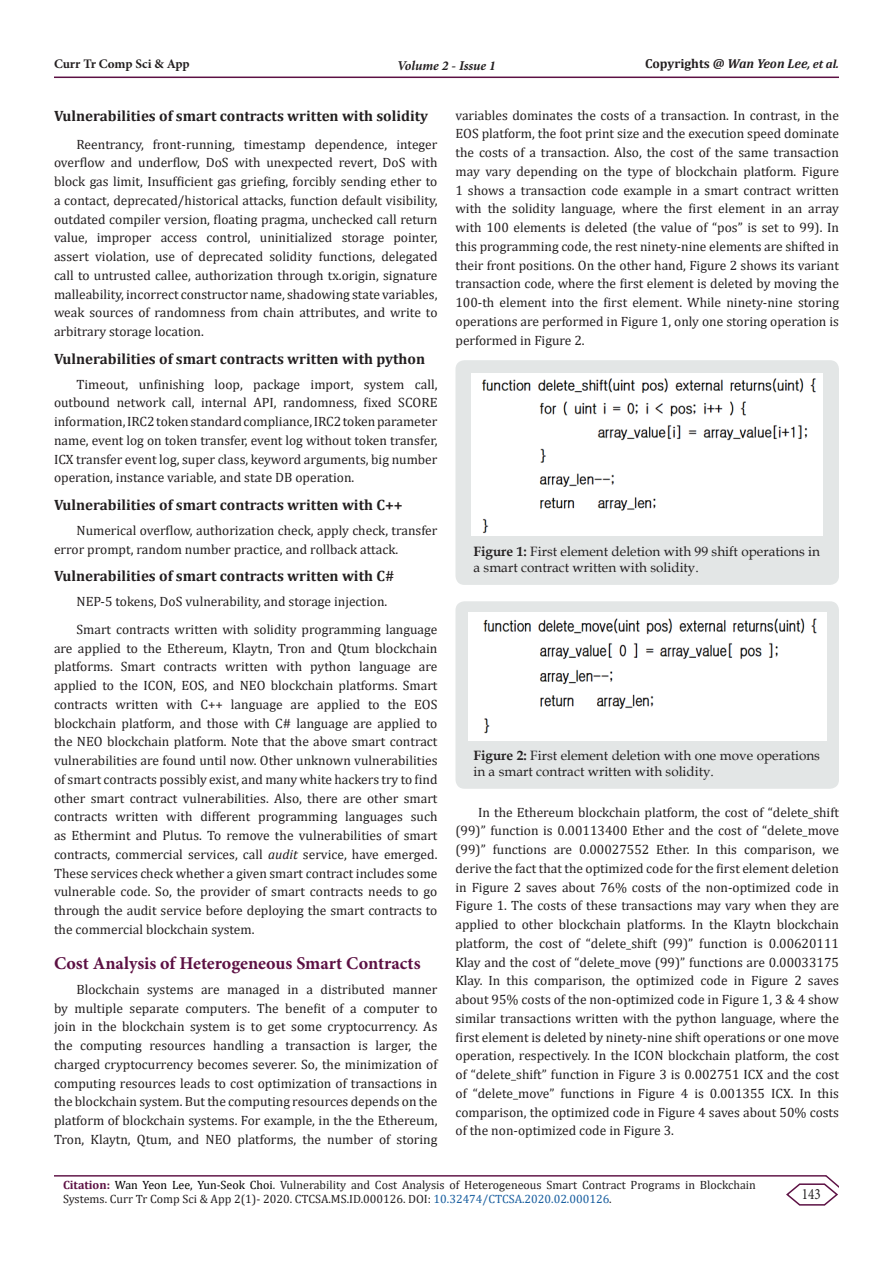
<style>
.page{position:relative;width:893px;height:1263px;background:#fff}
.page>*{position:absolute;margin:0;border:0;box-sizing:border-box;transform-origin:0 0}
.t1{font:700 18px "Minion Pro";color:#5c1043}
.t2{font:15.75px "Minion Pro";color:#231f20;scale:.83 1}
.List_Paragraph{font:700 15px "Cambria";color:#231f20}
.t3{font:13.5px/18.8px "Cambria";color:#231f20;text-align:justify}
.t4{font:13.5px/16.2px "Book Antiqua";color:#231f20}
.t5{font:italic 700 13.5px "Minion Pro";letter-spacing:-.005em;color:#231f20}
.t6{font:700 13.05px "Cambria";color:#231f20}
.t7{font:700 13.05px "Minion Pro";letter-spacing:-.01em;color:#231f20}
.t8{font:12px/14.4px "Cambria";color:#231f20}
.s1{font-style:italic}
.s2{font-style:italic;font-size:12px}
.s3{font-weight:700}
.s4{font-weight:700;color:#5c1043}
.s5{color:#000}
.s6{color:#175d9e}
</style>
<div class="page">
<hr style="left:54px;top:1175px;width:772px;height:1px;background:#5c1043">
<hr style="left:54px;top:77px;width:785px;height:1px;background:#5c1043">
<svg style="left:785px;top:1175px;width:54px;height:31px"></svg>
<div style="left:455px;top:360px;width:384px;height:225px;background:#e3e6e6;border-radius:9px"></div>
<img style="left:472px;top:374px;width:351px;height:162px">
<div style="left:455px;top:601px;width:384px;height:188px;background:#e3e6e6;border-radius:9px"></div>
<img style="left:468px;top:612px;width:358px;height:129px">
<p class="t7" style="left:54px;top:55px;width:137px">Curr Tr Comp Sci &amp; App</p>
<p class="t5" style="left:397px;top:56px;width:100px">Volume 2 - Issue 1</p>
<p class="t6" style="left:645px;top:54px;width:195px">Copyrights @ <span class="s1">Wan Yeon Lee</span><span class="s2">, et al.</span></p>
<p class="List_Paragraph" style="left:54px;top:105px;width:376px">Vulnerabilities of smart contracts written with solidity</p>
<p class="t3" style="left:54px;top:135px;width:385px;text-indent:22px">Reentrancy, front-running, timestamp dependence, integer overflow and underflow, DoS with unexpected revert, DoS with block gas limit, Insufficient gas griefing, forcibly sending ether to a contact, deprecated/historical attacks, function default visibility, outdated compiler version, floating pragma, unchecked call return value, improper access control, uninitialized storage pointer, assert violation, use of deprecated solidity functions, delegated call to untrusted callee, authorization through tx.origin, signature malleability, incorrect constructor name, shadowing state variables, weak sources of randomness from chain attributes, and write to arbitrary storage location.</p>
<p class="List_Paragraph" style="left:54px;top:348px;width:373px">Vulnerabilities of smart contracts written with python</p>
<p class="t3" style="left:54px;top:375px;width:385px;text-indent:22px">Timeout, unfinishing loop, package import, system call, outbound network call, internal API, randomness, fixed SCORE information, IRC2 token standard compliance, IRC2 token parameter name, event log on token transfer, event log without token transfer, ICX transfer event log, super class, keyword arguments, big number operation, instance variable, and state DB operation.</p>
<p class="List_Paragraph" style="left:54px;top:494px;width:350px">Vulnerabilities of smart contracts written with C++</p>
<p class="t3" style="left:54px;top:521px;width:385px;text-indent:22px">Numerical overflow, authorization check, apply check, transfer error prompt, random number practice, and rollback attack.</p>
<p class="List_Paragraph" style="left:54px;top:566px;width:342px">Vulnerabilities of smart contracts written with C#</p>
<p class="t3" style="left:76px;top:592px;width:312px">NEP-5 tokens, DoS vulnerability, and storage injection.</p>
<p class="t3" style="left:54px;top:620px;width:385px;text-indent:22px">Smart contracts written with solidity programming language are applied to the Ethereum, Klaytn, Tron and Qtum blockchain platforms. Smart contracts written with python language are applied to the ICON, EOS, and NEO blockchain platforms. Smart contracts written with C++ language are applied to the EOS blockchain platform, and those with C# language are applied to the NEO blockchain platform. Note that the above smart contract vulnerabilities are found until now. Other unknown vulnerabilities of smart contracts possibly exist, and many white hackers try to find other smart contract vulnerabilities. Also, there are other smart contracts written with different programming languages such as Ethermint and Plutus. To remove the vulnerabilities of smart contracts, commercial services, call <span class="s1">audit</span> service, have emerged.<br>These services check whether a given smart contract includes some vulnerable code. So, the provider of smart contracts needs to go through the audit service before deploying the smart contracts to the commercial blockchain system.</p>
<p class="t1" style="left:54px;top:951px;width:368px">Cost Analysis of Heterogeneous Smart Contracts</p>
<p class="t3" style="left:54px;top:980px;width:385px;text-indent:22px">Blockchain systems are managed in a distributed manner by multiple separate computers. The benefit of a computer to join in the blockchain system is to get some cryptocurrency. As the computing resources handling a transaction is larger, the charged cryptocurrency becomes severer. So, the minimization of computing resources leads to cost optimization of transactions in the blockchain system. But the computing resources depends on the platform of blockchain systems. For example, in the the Ethereum, Tron, Klaytn, Qtum, and NEO platforms, the number of storing</p>
<p class="t3" style="left:455px;top:106px;width:385px">variables dominates the costs of a transaction. In contrast, in the EOS platform, the foot print size and the execution speed dominate the costs of a transaction. Also, the cost of the same transaction may vary depending on the type of blockchain platform. Figure 1 shows a transaction code example in a smart contract written with the solidity language, where the first element in an array with 100 elements is deleted (the value of “pos” is set to 99). In this programming code, the rest ninety-nine elements are shifted in their front positions. On the other hand, Figure 2 shows its variant transaction code, where the first element is deleted by moving the 100-th element into the first element. While ninety-nine storing operations are performed in Figure 1, only one storing operation is performed in Figure 2.</p>
<p class="t4" style="left:473px;top:543px;width:348px"><span class="s3">Figure 1:</span> First element deletion with 99 shift operations in a smart contract written with solidity.</p>
<p class="t4" style="left:473px;top:747px;width:348px"><span class="s3">Figure 2:</span> First element deletion with one move operations in a smart contract written with solidity.</p>
<p class="t3" style="left:455px;top:802px;width:385px;text-indent:22px">In the Ethereum blockchain platform, the cost of “delete_shift (99)” function is 0.00113400 Ether and the cost of “delete_move (99)” functions are 0.00027552 Ether. In this comparison, we derive the fact that the optimized code for the first element deletion in Figure 2 saves about 76% costs of the non-optimized code in Figure 1. The costs of these transactions may vary when they are applied to other blockchain platforms. In the Klaytn blockchain platform, the cost of “delete_shift (99)” function is 0.00620111<br>Klay and the cost of “delete_move (99)” functions are 0.00033175<br>Klay. In this comparison, the optimized code in Figure 2 saves about 95% costs of the non-optimized code in Figure 1, 3 &amp; 4 show similar transactions written with the python language, where the first element is deleted by ninety-nine shift operations or one move operation, respectively. In the ICON blockchain platform, the cost of “delete_shift” function in Figure 3 is 0.002751 ICX and the cost of “delete_move” functions in Figure 4 is 0.001355 ICX. In this comparison, the optimized code in Figure 4 saves about 50% costs of the non-optimized code in Figure 3.</p>
<p class="t8" style="left:63px;top:1177px;width:694px"><span class="s4">Citation:</span> <span class="s5">Wan Yeon Lee, Yun-Seok Choi</span>. Vulnerability and Cost Analysis of Heterogeneous Smart Contract Programs in Blockchain<br>Systems. Curr Tr Comp Sci &amp; App 2(1)- 2020. CTCSA.MS.ID.000126. DOI: <span class="s6">10.32474/CTCSA.2020.02.000126</span>.</p>
<p class="t2" style="left:802px;top:1184px;width:24px">143</p>
</div>
